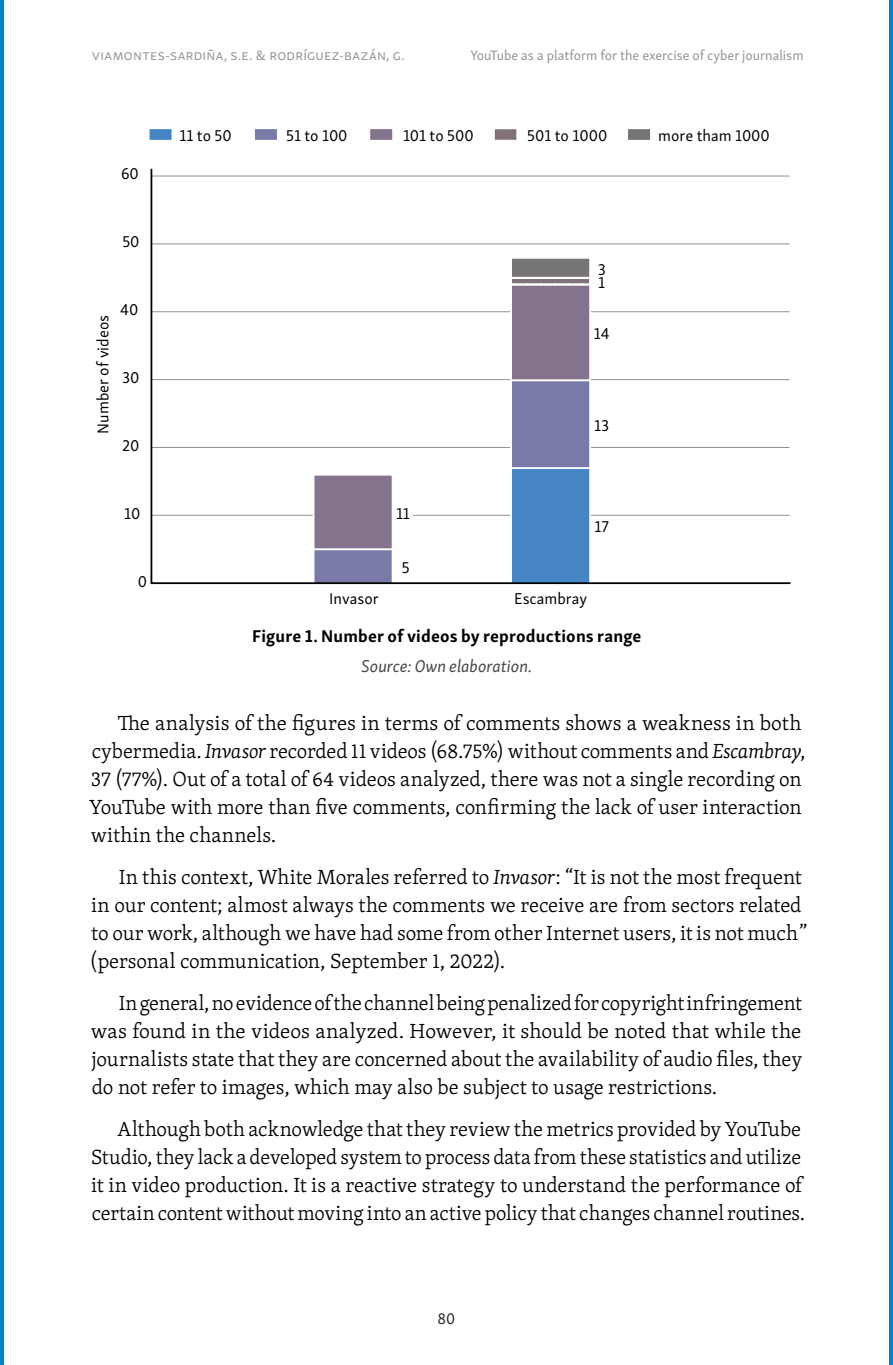
<style>
.page{position:relative;width:893px;height:1365px;background:#fff}
.page>*{position:absolute;margin:0;border:0;box-sizing:border-box;transform-origin:0 0}
.t1{font:300 21px/28px "Skolar Latin";color:#000}
.t2{font:700 17.5px "Skolar Sans Latn";letter-spacing:.01em;color:#000}
.t3{font:italic 17.5px "Skolar Sans Latn";color:#484848}
.t4{font:16.1px "Skolar Sans Latn";color:#000}
.t5{font:15.75px "Skolar Sans Latn";color:#292929}
.t6{font:14px "Skolar Sans Latn";color:#939393}
.t7{font:14px "Skolar Sans Latn";letter-spacing:.02em;color:#939393}
.s1{font-style:italic}
</style>
<div class="page">
<div style="left:149px;top:128px;width:23px;height:13px;background:#4685c4"></div>
<div style="left:148px;top:127px;width:25px;height:15px;border:2px solid #fff"></div>
<svg style="left:254px;top:129px;width:23px;height:11px"></svg>
<div style="left:369px;top:128px;width:24px;height:13px;background:#84738c"></div>
<div style="left:368px;top:127px;width:26px;height:15px;border:2px solid #fff"></div>
<div style="left:494px;top:128px;width:23px;height:13px;background:#817178"></div>
<div style="left:493px;top:127px;width:25px;height:15px;border:2px solid #fff"></div>
<div style="left:627px;top:128px;width:24px;height:13px;background:#767574"></div>
<div style="left:626px;top:127px;width:26px;height:15px;border:2px solid #fff"></div>
<svg style="left:150px;top:168px;width:641px;height:417px"></svg>
<div style="left:393px;top:505px;width:20px;height:16px;background:#fff"></div>
<hr style="left:0;top:0;width:4px;height:1364px;background:#0086c8">
<hr style="left:889px;top:0;width:4px;height:1364px;background:#0086c8">
<p class="t7" style="left:92px;top:45px;width:314px">viamontes-sardiña, s.e. &amp; rodríguez-bazán, g.</p>
<p class="t6" style="left:470px;top:45px;width:335px">YouTube as a platform for the exercise of cyber journalism</p>
<p class="t4" style="left:121px;top:162px;width:19px">60</p>
<p class="t4" style="left:122px;top:229px;width:19px">50</p>
<p class="t4" style="left:91px;top:433px;width:120px;rotate:-90deg">Number of videos</p>
<p class="t4" style="left:120px;top:297px;width:20px">40</p>
<p class="t4" style="left:122px;top:365px;width:19px">30</p>
<p class="t4" style="left:122px;top:433px;width:19px">20</p>
<p class="t4" style="left:124px;top:501px;width:18px">10</p>
<p class="t4" style="left:138px;top:568px;width:11px">0</p>
<p class="t4" style="left:180px;top:123px;width:54px">11 to 50</p>
<p class="t4" style="left:286px;top:123px;width:63px">51 to 100</p>
<p class="t4" style="left:403px;top:123px;width:72px">101 to 500</p>
<p class="t4" style="left:527px;top:123px;width:82px">501 to 1000</p>
<p class="t4" style="left:658px;top:123px;width:113px">more tham 1000</p>
<p class="t4" style="left:598px;top:257px;width:10px">3</p>
<p class="t4" style="left:598px;top:271px;width:8px">1</p>
<p class="t4" style="left:594px;top:321px;width:17px">14</p>
<p class="t4" style="left:594px;top:413px;width:16px">13</p>
<p class="t4" style="left:396px;top:501px;width:15px">11</p>
<p class="t4" style="left:594px;top:514px;width:16px">17</p>
<p class="t4" style="left:402px;top:555px;width:9px">5</p>
<p class="t4" style="left:329px;top:586px;width:51px">Invasor</p>
<p class="t4" style="left:514px;top:586px;width:74px">Escambray</p>
<p class="t2" style="left:252px;top:621px;width:391px">Figure 1. Number of videos by reproductions range</p>
<p class="t3" style="left:361px;top:652px;width:173px">Source: Own elaboration.</p>
<p class="t1" style="left:89px;top:708px;width:718px;text-indent:29px">The analysis of the figures in terms of comments shows a weakness in both cybermedia. <span class="s1">Invasor</span> recorded 11 videos (68.75%) without comments and <span class="s1">Escambray</span>, 37 (77%). Out of a total of 64 videos analyzed, there was not a single recording on YouTube with more than five comments, confirming the lack of user interaction within the channels.</p>
<p class="t1" style="left:90px;top:862px;width:719px;text-indent:29px">In this context, White Morales referred to <span class="s1">Invasor</span>: “It is not the most frequent in our content; almost always the comments we receive are from sectors related to our work, although we have had some from other Internet users, it is not much” (personal communication, September 1, 2022).</p>
<p class="t1" style="left:91px;top:988px;width:713px;text-align:justify;text-indent:28px">In general, no evidence of the channel being penalized for copyright infringement was found in the videos analyzed. However, it should be noted that while the journalists state that they are concerned about the availability of audio files, they do not refer to images, which may also be subject to usage restrictions.</p>
<p class="t1" style="left:91px;top:1114px;width:716px;text-indent:26px">Although both acknowledge that they review the metrics provided by YouTube Studio, they lack a developed system to process data from these statistics and utilize it in video production. It is a reactive strategy to understand the performance of certain content without moving into an active policy that changes channel routines.</p>
<p class="t5" style="left:438px;top:1306px;width:19px">80</p>
</div>
